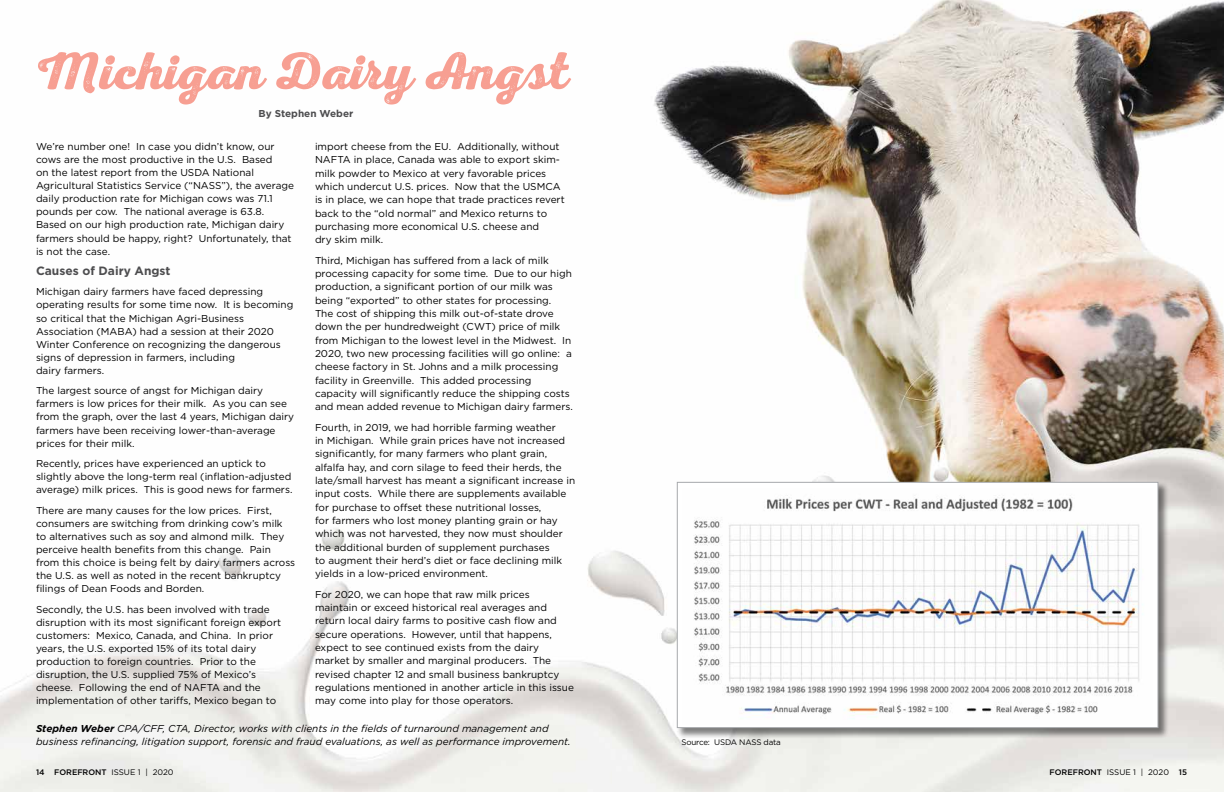
<style>
.page{position:relative;width:1224px;height:792px;background:#fff}
.page>*{position:absolute;margin:0;border:0;box-sizing:border-box;transform-origin:0 0}
.t1{font:53px "Nexa Rust Script B 2";color:#f79f92}
.t2{font:700 12px "Gotham";color:#4d4d4f}
.t3{font:10px/13.3px "Gotham";color:#000}
.t4{font:italic 10px/13px "Gotham";color:#000}
.t5{font:700 10px "Gotham";color:#4d4d4f}
.t6{font:500 8px "Gotham";color:#000}
.t7{font:8px "Gotham";letter-spacing:-.02em;color:#000}
.s1{font-weight:700}
.s2{font-weight:400}
</style>
<div class="page">
<img style="left:0;top:0;width:1224px;height:792px">
<div style="left:677px;top:482px;width:492px;height:257px;background:#000;opacity:.5"></div>
<div style="left:677px;top:482px;width:481px;height:246px;background:#fff"></div>
<img style="left:694px;top:495px;width:446px;height:224px">
<div style="left:677px;top:482px;width:481px;height:246px;border:1px solid #a7a9ac"></div>
<h1 class="t1" style="left:36px;top:40px;width:534px">Michigan Dairy Angst</h1>
<p class="t5" style="left:259px;top:107px;width:96px">By Stephen Weber</p>
<p class="t3" style="left:36px;top:140px;width:260px">We’re number one! In case you didn’t know, our cows are the most productive in the U.S. Based<br>on the latest report from the USDA National Agricultural Statistics Service (“NASS”), the average daily production rate for Michigan cows was 71.1 pounds per cow. The national average is 63.8.<br>Based on our high production rate, Michigan dairy farmers should be happy, right? Unfortunately, that is not the case.</p>
<p class="t2" style="left:36px;top:263px;width:136px">Causes of Dairy Angst</p>
<p class="t3" style="left:36px;top:285px;width:259px">Michigan dairy farmers have faced depressing operating results for some time now. It is becoming so critical that the Michigan Agri-Business Association (MABA) had a session at their 2020<br>Winter Conference on recognizing the dangerous signs of depression in farmers, including<br>dairy farmers.</p>
<p class="t3" style="left:36px;top:384px;width:260px">The largest source of angst for Michigan dairy farmers is low prices for their milk. As you can see from the graph, over the last 4 years, Michigan dairy farmers have been receiving lower-than-average prices for their milk.</p>
<p class="t3" style="left:36px;top:457px;width:258px">Recently, prices have experienced an uptick to slightly above the long-term real (inflation-adjusted average) milk prices. This is good news for farmers.</p>
<p class="t3" style="left:36px;top:503px;width:261px">There are many causes for the low prices. First, consumers are switching from drinking cow’s milk to alternatives such as soy and almond milk. They perceive health benefits from this change. Pain from this choice is being felt by dairy farmers across the U.S. as well as noted in the recent bankruptcy filings of Dean Foods and Borden.</p>
<p class="t3" style="left:36px;top:602px;width:247px">Secondly, the U.S. has been involved with trade disruption with its most significant foreign export customers: Mexico, Canada, and China. In prior years, the U.S. exported 15% of its total dairy production to foreign countries. Prior to the disruption, the U.S. supplied 75% of Mexico’s cheese. Following the end of NAFTA and the implementation of other tariffs, Mexico began to</p>
<p class="t3" style="left:315px;top:140px;width:251px">import cheese from the EU. Additionally, without NAFTA in place, Canada was able to export skim&shy;milk powder to Mexico at very favorable prices which undercut U.S. prices. Now that the USMCA is in place, we can hope that trade practices revert back to the “old normal” and Mexico returns to purchasing more economical U.S. cheese and<br>dry skim milk.</p>
<p class="t3" style="left:315px;top:253px;width:259px">Third, Michigan has suffered from a lack of milk processing capacity for some time. Due to our high production, a significant portion of our milk was being “exported” to other states for processing.<br>The cost of shipping this milk out-of-state drove down the per hundredweight (CWT) price of milk from Michigan to the lowest level in the Midwest. In 2020, two new processing facilities will go online: a cheese factory in St. Johns and a milk processing facility in Greenville. This added processing capacity will significantly reduce the shipping costs and mean added revenue to Michigan dairy farmers.</p>
<p class="t3" style="left:315px;top:420px;width:262px">Fourth, in 2019, we had horrible farming weather<br>in Michigan. While grain prices have not increased significantly, for many farmers who plant grain, alfalfa hay, and corn silage to feed their herds, the late/small harvest has meant a significant increase in input costs. While there are supplements available for purchase to offset these nutritional losses,<br>for farmers who lost money planting grain or hay which was not harvested, they now must shoulder the additional burden of supplement purchases<br>to augment their herd’s diet or face declining milk yields in a low-priced environment.</p>
<p class="t3" style="left:315px;top:587px;width:260px">For 2020, we can hope that raw milk prices maintain or exceed historical real averages and return local dairy farms to positive cash flow and secure operations. However, until that happens, expect to see continued exists from the dairy market by smaller and marginal producers. The revised chapter 12 and small business bankruptcy regulations mentioned in another article in this issue may come into play for those operators.</p>
<p class="t4" style="left:36px;top:721px;width:536px"><span class="s1">Stephen Weber</span> CPA/CFF, CTA, Director, works with clients in the fields of turnaround management and business refinancing, litigation support, forensic and fraud evaluations, as well as performance improvement.</p>
<p class="t7" style="left:681px;top:737px;width:101px">Source: USDA NASS data</p>
<p class="t6" style="left:36px;top:767px;width:139px">14 FOREFRONT <span class="s2">ISSUE 1 | 2020</span></p>
<p class="t6" style="left:1050px;top:767px;width:139px">FOREFRONT <span class="s2">ISSUE 1 | 2020</span> 15</p>
</div>
